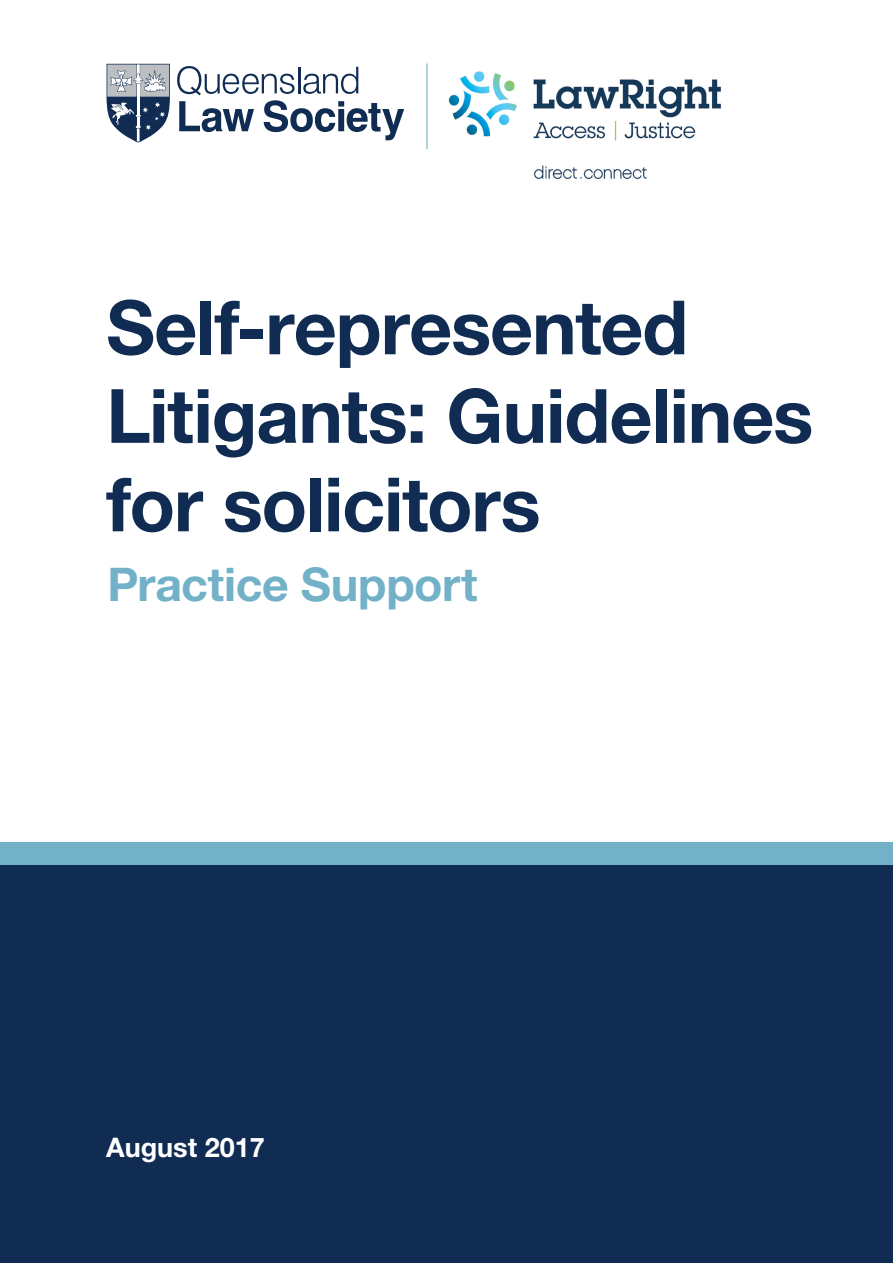
<style>
.page{position:relative;width:893px;height:1263px;background:#fff}
.page>*{position:absolute;margin:0;border:0;box-sizing:border-box;transform-origin:0 0}
.t1{font:700 75px/88.5px "Helvetica Neue LT Std";letter-spacing:-.015em;color:#102c52}
.t2{font:700 46.5px "Helvetica Neue LT Std";letter-spacing:-.005em;color:#72b1c8}
.t3{font:700 27px "Helvetica Neue LT Std";color:#fff}
</style>
<div class="page">
<div style="left:0;top:863px;width:893px;height:400px;background:#102c52"></div>
<div style="left:0;top:842px;width:893px;height:22px;background:#72b1c8"></div>
<hr style="left:426px;top:63px;width:2px;height:86px;background:#72b1c8">
<img style="left:448px;top:71px;width:273px;height:108px">
<svg style="left:177px;top:66px;width:227px;height:74px"></svg>
<svg style="left:107px;top:64px;width:63px;height:79px"></svg>
<p class="t1" style="left:106px;top:282px;width:709px">Self-represented<br>Litigants: Guidelines for solicitors</p>
<p class="t2" style="left:107px;top:555px;width:372px">Practice Support</p>
<p class="t3" style="left:106px;top:1130px;width:160px">August 2017</p>
</div>
